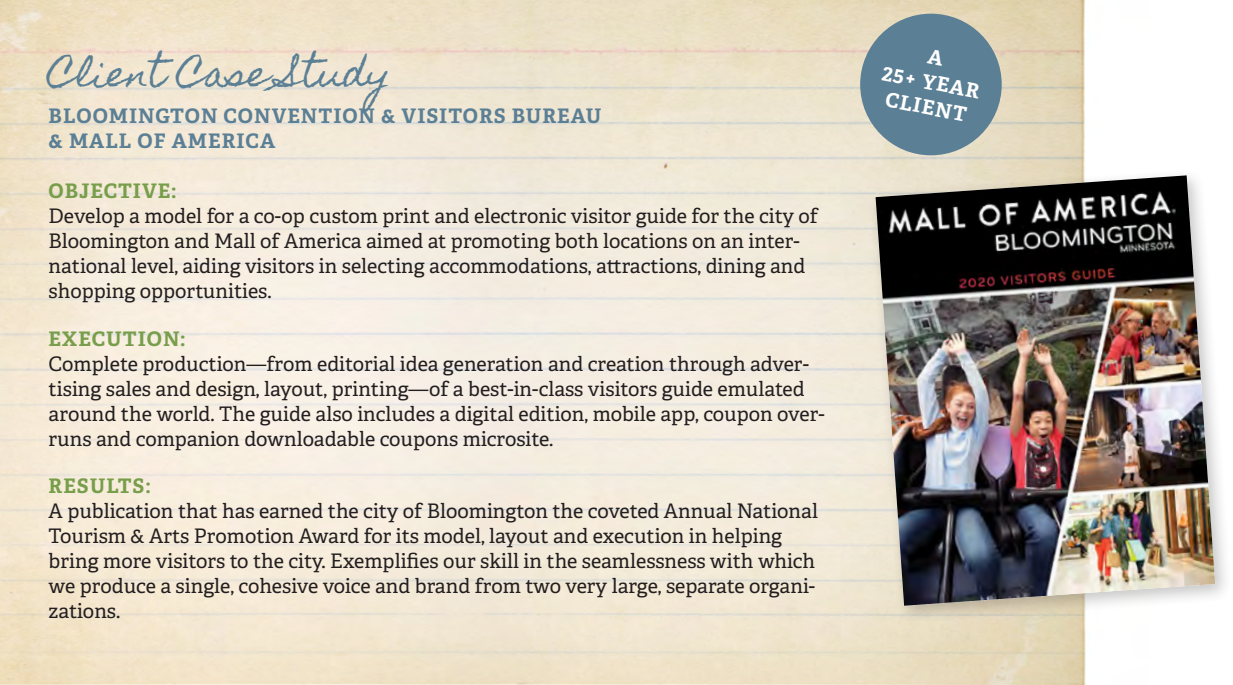
<style>
.page{position:relative;width:1233px;height:685px;background:#fff}
.page>*{position:absolute;margin:0;border:0;box-sizing:border-box;transform-origin:0 0}
.t1{font:35px "Homemade Apple";color:#5b7f95}
.t2{font:20px/25px "Adelle";color:#231f20}
.t3{font:700 20px/25px "Adelle";letter-spacing:.05em;color:#5b7f95}
.t4{font:700 20px "Adelle";letter-spacing:.05em;color:#789e4b}
.t5{font:700 20px/25px "Adelle";color:#fff;text-align:center}
</style>
<div class="page">
<img style="left:0;top:0;width:1086px;height:684px">
<div style="left:860px;top:14px;width:141px;height:141px;background:#5b7f95;border-radius:50%"></div>
<div style="left:868px;top:168px;width:365px;height:455px;background:#231f20;opacity:.25"></div>
<img style="left:875px;top:175px;width:340px;height:430px">
<p class="t1" style="left:49px;top:54px;width:343px">Client Case Study</p>
<p class="t3" style="left:49px;top:103px;width:554px">BLOOMINGTON CONVENTION &amp; VISITORS BUREAU &amp; MALL OF AMERICA</p>
<p class="t4" style="left:49px;top:178px;width:130px">OBJECTIVE:</p>
<p class="t2" style="left:49px;top:203px;width:771px">Develop a model for a co-op custom print and electronic visitor guide for the city of Bloomington and Mall of America aimed at promoting both locations on an inter&shy;national level, aiding visitors in selecting accommodations, attractions, dining and shopping opportunities.</p>
<p class="t4" style="left:49px;top:325px;width:138px">EXECUTION:</p>
<p class="t2" style="left:49px;top:351px;width:777px">Complete production—from editorial idea generation and creation through adver&shy;tising sales and design, layout, printing—of a best-in-class visitors guide emulated around the world. The guide also includes a digital edition, mobile app, coupon over&shy;runs and companion downloadable coupons microsite.</p>
<p class="t4" style="left:49px;top:473px;width:104px">RESULTS:</p>
<p class="t2" style="left:49px;top:498px;width:771px">A publication that has earned the city of Bloomington the coveted Annual National Tourism &amp; Arts Promotion Award for its model, layout and execution in helping bring more visitors to the city. Exemplifies our skill in the seamlessness with which we produce a single, cohesive voice and brand from two very large, separate organi&shy;zations.</p>
<p class="t5" style="left:889px;top:36px;width:100px;rotate:11deg">A<br>25+ YEAR<br>CLIENT</p>
</div>
